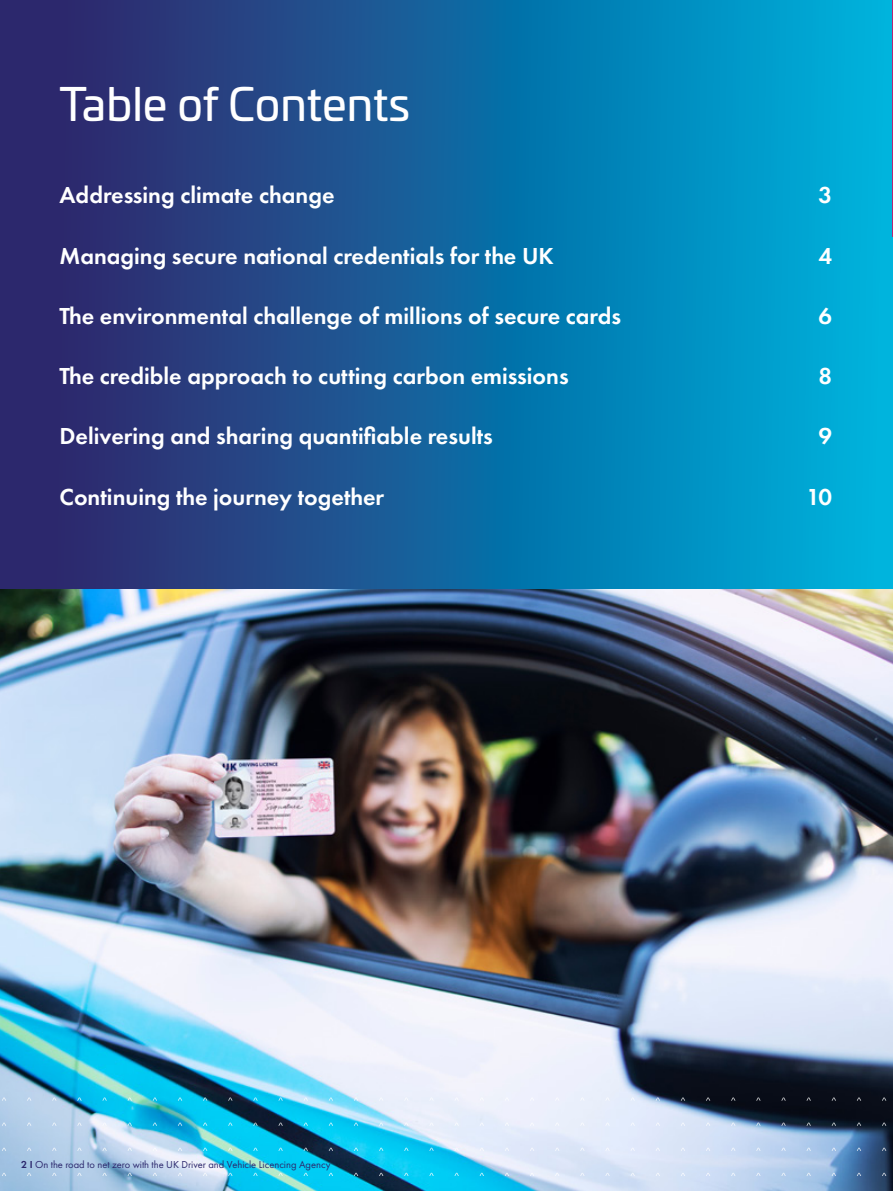
<style>
.page{position:relative;width:893px;height:1191px;background:#fff}
.page>*{position:absolute;margin:0;border:0;box-sizing:border-box;transform-origin:0 0}
.t1{font:45px "Univia Pro";color:#fff}
.t2{font:600 24px "Futura PT";color:#fff}
.t3{font:10.5px "Futura PT";color:#2c286d}
.s1{font-weight:600}
</style>
<div class="page">
<div style="left:0;top:0;width:893px;height:593px;background:linear-gradient(to right,#321d64,#00b3de)"></div>
<img style="left:0;top:589px;width:893px;height:602px">
<hr style="left:892px;top:0;width:1px;height:236px;background:#b52675">
<svg style="left:2px;top:1097px;width:4px;height:3px"></svg>
<svg style="left:27px;top:1097px;width:4px;height:3px"></svg>
<svg style="left:52px;top:1097px;width:5px;height:3px"></svg>
<svg style="left:77px;top:1097px;width:5px;height:3px"></svg>
<svg style="left:102px;top:1097px;width:5px;height:3px"></svg>
<svg style="left:128px;top:1097px;width:4px;height:3px"></svg>
<svg style="left:153px;top:1097px;width:4px;height:3px"></svg>
<svg style="left:178px;top:1097px;width:4px;height:3px"></svg>
<svg style="left:203px;top:1097px;width:4px;height:3px"></svg>
<svg style="left:228px;top:1097px;width:5px;height:3px"></svg>
<svg style="left:253px;top:1097px;width:5px;height:3px"></svg>
<svg style="left:278px;top:1097px;width:5px;height:3px"></svg>
<svg style="left:304px;top:1097px;width:4px;height:3px"></svg>
<svg style="left:329px;top:1097px;width:4px;height:3px"></svg>
<svg style="left:354px;top:1097px;width:4px;height:3px"></svg>
<svg style="left:379px;top:1097px;width:4px;height:3px"></svg>
<svg style="left:404px;top:1097px;width:5px;height:3px"></svg>
<svg style="left:2px;top:1122px;width:4px;height:3px"></svg>
<svg style="left:27px;top:1122px;width:4px;height:3px"></svg>
<svg style="left:52px;top:1122px;width:5px;height:3px"></svg>
<svg style="left:77px;top:1122px;width:5px;height:3px"></svg>
<svg style="left:102px;top:1122px;width:5px;height:3px"></svg>
<svg style="left:128px;top:1122px;width:4px;height:3px"></svg>
<svg style="left:153px;top:1122px;width:4px;height:3px"></svg>
<svg style="left:178px;top:1122px;width:4px;height:3px"></svg>
<svg style="left:203px;top:1122px;width:4px;height:3px"></svg>
<svg style="left:228px;top:1122px;width:5px;height:3px"></svg>
<svg style="left:253px;top:1122px;width:5px;height:3px"></svg>
<svg style="left:278px;top:1122px;width:5px;height:3px"></svg>
<svg style="left:304px;top:1122px;width:4px;height:3px"></svg>
<svg style="left:329px;top:1122px;width:4px;height:3px"></svg>
<svg style="left:354px;top:1122px;width:4px;height:3px"></svg>
<svg style="left:379px;top:1122px;width:4px;height:3px"></svg>
<svg style="left:404px;top:1122px;width:5px;height:3px"></svg>
<svg style="left:2px;top:1147px;width:4px;height:3px"></svg>
<svg style="left:27px;top:1147px;width:4px;height:3px"></svg>
<svg style="left:52px;top:1147px;width:5px;height:3px"></svg>
<svg style="left:77px;top:1147px;width:5px;height:3px"></svg>
<svg style="left:102px;top:1147px;width:5px;height:3px"></svg>
<svg style="left:128px;top:1147px;width:4px;height:3px"></svg>
<svg style="left:153px;top:1147px;width:4px;height:3px"></svg>
<svg style="left:178px;top:1147px;width:4px;height:3px"></svg>
<svg style="left:203px;top:1147px;width:4px;height:3px"></svg>
<svg style="left:228px;top:1147px;width:5px;height:3px"></svg>
<svg style="left:253px;top:1147px;width:5px;height:3px"></svg>
<svg style="left:278px;top:1147px;width:5px;height:3px"></svg>
<svg style="left:304px;top:1147px;width:4px;height:3px"></svg>
<svg style="left:329px;top:1147px;width:4px;height:3px"></svg>
<svg style="left:354px;top:1147px;width:4px;height:3px"></svg>
<svg style="left:379px;top:1147px;width:4px;height:3px"></svg>
<svg style="left:404px;top:1147px;width:5px;height:3px"></svg>
<svg style="left:2px;top:1172px;width:4px;height:4px"></svg>
<svg style="left:27px;top:1172px;width:4px;height:4px"></svg>
<svg style="left:52px;top:1172px;width:5px;height:4px"></svg>
<svg style="left:77px;top:1172px;width:5px;height:4px"></svg>
<svg style="left:102px;top:1172px;width:5px;height:4px"></svg>
<svg style="left:128px;top:1172px;width:4px;height:4px"></svg>
<svg style="left:153px;top:1172px;width:4px;height:4px"></svg>
<svg style="left:178px;top:1172px;width:4px;height:4px"></svg>
<svg style="left:203px;top:1172px;width:4px;height:4px"></svg>
<svg style="left:228px;top:1172px;width:5px;height:4px"></svg>
<svg style="left:253px;top:1172px;width:5px;height:4px"></svg>
<svg style="left:278px;top:1172px;width:5px;height:4px"></svg>
<svg style="left:304px;top:1172px;width:4px;height:4px"></svg>
<svg style="left:329px;top:1172px;width:4px;height:4px"></svg>
<svg style="left:354px;top:1172px;width:4px;height:4px"></svg>
<svg style="left:379px;top:1172px;width:4px;height:4px"></svg>
<svg style="left:404px;top:1172px;width:5px;height:4px"></svg>
<svg style="left:429px;top:1097px;width:5px;height:3px"></svg>
<svg style="left:454px;top:1097px;width:5px;height:3px"></svg>
<svg style="left:480px;top:1097px;width:4px;height:3px"></svg>
<svg style="left:505px;top:1097px;width:4px;height:3px"></svg>
<svg style="left:530px;top:1097px;width:4px;height:3px"></svg>
<svg style="left:555px;top:1097px;width:4px;height:3px"></svg>
<svg style="left:580px;top:1097px;width:5px;height:3px"></svg>
<svg style="left:605px;top:1097px;width:5px;height:3px"></svg>
<svg style="left:630px;top:1097px;width:5px;height:3px"></svg>
<svg style="left:656px;top:1097px;width:4px;height:3px"></svg>
<svg style="left:681px;top:1097px;width:4px;height:3px"></svg>
<svg style="left:706px;top:1097px;width:4px;height:3px"></svg>
<svg style="left:731px;top:1097px;width:4px;height:3px"></svg>
<svg style="left:756px;top:1097px;width:5px;height:3px"></svg>
<svg style="left:781px;top:1097px;width:5px;height:3px"></svg>
<svg style="left:806px;top:1097px;width:5px;height:3px"></svg>
<svg style="left:832px;top:1097px;width:4px;height:3px"></svg>
<svg style="left:857px;top:1097px;width:4px;height:3px"></svg>
<svg style="left:882px;top:1097px;width:4px;height:3px"></svg>
<svg style="left:429px;top:1122px;width:5px;height:3px"></svg>
<svg style="left:454px;top:1122px;width:5px;height:3px"></svg>
<svg style="left:480px;top:1122px;width:4px;height:3px"></svg>
<svg style="left:505px;top:1122px;width:4px;height:3px"></svg>
<svg style="left:530px;top:1122px;width:4px;height:3px"></svg>
<svg style="left:555px;top:1122px;width:4px;height:3px"></svg>
<svg style="left:580px;top:1122px;width:5px;height:3px"></svg>
<svg style="left:605px;top:1122px;width:5px;height:3px"></svg>
<svg style="left:630px;top:1122px;width:5px;height:3px"></svg>
<svg style="left:656px;top:1122px;width:4px;height:3px"></svg>
<svg style="left:681px;top:1122px;width:4px;height:3px"></svg>
<svg style="left:706px;top:1122px;width:4px;height:3px"></svg>
<svg style="left:731px;top:1122px;width:4px;height:3px"></svg>
<svg style="left:756px;top:1122px;width:5px;height:3px"></svg>
<svg style="left:781px;top:1122px;width:5px;height:3px"></svg>
<svg style="left:806px;top:1122px;width:5px;height:3px"></svg>
<svg style="left:832px;top:1122px;width:4px;height:3px"></svg>
<svg style="left:857px;top:1122px;width:4px;height:3px"></svg>
<svg style="left:882px;top:1122px;width:4px;height:3px"></svg>
<svg style="left:429px;top:1147px;width:5px;height:3px"></svg>
<svg style="left:454px;top:1147px;width:5px;height:3px"></svg>
<svg style="left:480px;top:1147px;width:4px;height:3px"></svg>
<svg style="left:505px;top:1147px;width:4px;height:3px"></svg>
<svg style="left:530px;top:1147px;width:4px;height:3px"></svg>
<svg style="left:555px;top:1147px;width:4px;height:3px"></svg>
<svg style="left:580px;top:1147px;width:5px;height:3px"></svg>
<svg style="left:605px;top:1147px;width:5px;height:3px"></svg>
<svg style="left:630px;top:1147px;width:5px;height:3px"></svg>
<svg style="left:656px;top:1147px;width:4px;height:3px"></svg>
<svg style="left:681px;top:1147px;width:4px;height:3px"></svg>
<svg style="left:706px;top:1147px;width:4px;height:3px"></svg>
<svg style="left:731px;top:1147px;width:4px;height:3px"></svg>
<svg style="left:756px;top:1147px;width:5px;height:3px"></svg>
<svg style="left:781px;top:1147px;width:5px;height:3px"></svg>
<svg style="left:806px;top:1147px;width:5px;height:3px"></svg>
<svg style="left:832px;top:1147px;width:4px;height:3px"></svg>
<svg style="left:857px;top:1147px;width:4px;height:3px"></svg>
<svg style="left:882px;top:1147px;width:4px;height:3px"></svg>
<svg style="left:429px;top:1172px;width:5px;height:4px"></svg>
<svg style="left:454px;top:1172px;width:5px;height:4px"></svg>
<svg style="left:480px;top:1172px;width:4px;height:4px"></svg>
<svg style="left:505px;top:1172px;width:4px;height:4px"></svg>
<svg style="left:530px;top:1172px;width:4px;height:4px"></svg>
<svg style="left:555px;top:1172px;width:4px;height:4px"></svg>
<svg style="left:580px;top:1172px;width:5px;height:4px"></svg>
<svg style="left:605px;top:1172px;width:5px;height:4px"></svg>
<svg style="left:630px;top:1172px;width:5px;height:4px"></svg>
<svg style="left:656px;top:1172px;width:4px;height:4px"></svg>
<svg style="left:681px;top:1172px;width:4px;height:4px"></svg>
<svg style="left:706px;top:1172px;width:4px;height:4px"></svg>
<svg style="left:731px;top:1172px;width:4px;height:4px"></svg>
<svg style="left:756px;top:1172px;width:5px;height:4px"></svg>
<svg style="left:781px;top:1172px;width:5px;height:4px"></svg>
<svg style="left:806px;top:1172px;width:5px;height:4px"></svg>
<svg style="left:832px;top:1172px;width:4px;height:4px"></svg>
<svg style="left:857px;top:1172px;width:4px;height:4px"></svg>
<svg style="left:882px;top:1172px;width:4px;height:4px"></svg>
<h1 class="t1" style="left:60px;top:71px;width:352px">Table of Contents</h1>
<p class="t2" style="left:60px;top:180px;width:277px">Addressing climate change</p>
<p class="t2" style="left:818px;top:180px;width:15px">3</p>
<p class="t2" style="left:60px;top:240px;width:496px">Managing secure national credentials for the UK</p>
<p class="t2" style="left:818px;top:240px;width:15px">4</p>
<p class="t2" style="left:60px;top:301px;width:563px">The environmental challenge of millions of secure cards</p>
<p class="t2" style="left:818px;top:301px;width:15px">6</p>
<p class="t2" style="left:60px;top:361px;width:511px">The credible approach to cutting carbon emissions</p>
<p class="t2" style="left:818px;top:361px;width:15px">8</p>
<p class="t2" style="left:60px;top:421px;width:435px">Delivering and sharing quantifiable results</p>
<p class="t2" style="left:818px;top:421px;width:15px">9</p>
<p class="t2" style="left:60px;top:482px;width:326px">Continuing the journey together</p>
<p class="t2" style="left:806px;top:482px;width:27px">10</p>
<p class="t3" style="left:21px;top:1158px;width:311px"><span class="s1">2 I</span> On the road to net zero with the UK Driver and Vehicle Licencing Agency</p>
</div>
